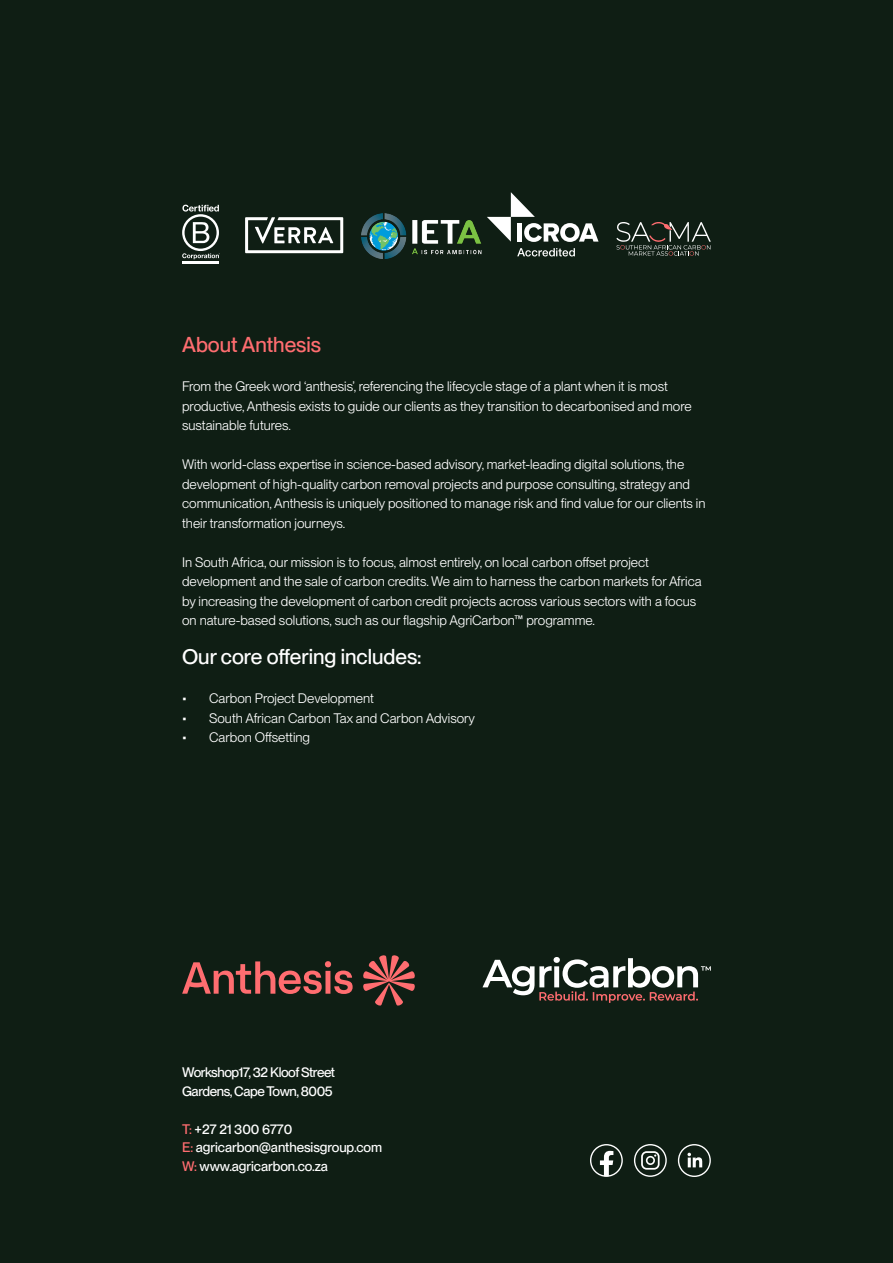
<style>
.page{position:relative;width:893px;height:1263px;background:#0f1e14}
.page>*{position:absolute;margin:0;border:0;box-sizing:border-box;transform-origin:0 0}
.t1{font:500 21px "PP Neue Montreal";color:#fff}
.t2{font:500 21px "PP Neue Montreal";color:#ff6d70}
.t3{font:13.5px/19.5px "PP Neue Montreal";color:#fff}
.t4{font:500 13.5px/18.8px "PP Neue Montreal";letter-spacing:-.01em;color:#fff}
.t5{font:500 13.5px "PP Neue Montreal";letter-spacing:-.03em;color:#fff}
.s1{color:#ff6d70}
</style>
<div class="page">
<svg style="left:482px;top:957px;width:229px;height:46px"></svg>
<div style="left:590px;top:1144px;width:33px;height:33px;border:1px solid #fff;border-radius:50%"></div>
<svg style="left:600px;top:1151px;width:13px;height:25px"></svg>
<div style="left:634px;top:1144px;width:33px;height:33px;border:1px solid #fff;border-radius:50%"></div>
<svg style="left:641px;top:1151px;width:19px;height:19px"></svg>
<div style="left:678px;top:1144px;width:33px;height:33px;border:1px solid #fff;border-radius:50%"></div>
<svg style="left:687px;top:1153px;width:15px;height:14px"></svg>
<svg style="left:245px;top:217px;width:98px;height:36px"></svg>
<svg style="left:487px;top:192px;width:112px;height:50px"></svg>
<svg style="left:517px;top:248px;width:58px;height:8px"></svg>
<img style="left:362px;top:214px;width:120px;height:45px">
<svg style="left:616px;top:222px;width:95px;height:34px"></svg>
<hr style="left:182px;top:261px;width:37px;height:2px;background:#fff">
<svg style="left:182px;top:205px;width:38px;height:54px"></svg>
<svg style="left:182px;top:961px;width:171px;height:33px"></svg>
<svg style="left:363px;top:955px;width:52px;height:51px"></svg>
<p class="t2" style="left:182px;top:332px;width:140px">About Anthesis</p>
<p class="t3" style="left:182px;top:377px;width:511px">From the Greek word ‘anthesis’, referencing the lifecycle stage of a plant when it is most productive, Anthesis exists to guide our clients as they transition to decarbonised and more sustainable futures.</p>
<p class="t3" style="left:182px;top:455px;width:525px">With world-class expertise in science-based advisory, market-leading digital solutions, the development of high-quality carbon removal projects and purpose consulting, strategy and communication, Anthesis is uniquely positioned to manage risk and find value for our clients in their transformation journeys.</p>
<p class="t3" style="left:182px;top:552px;width:521px">In South Africa, our mission is to focus, almost entirely, on local carbon offset project development and the sale of carbon credits. We aim to harness the carbon markets for Africa by increasing the development of carbon credit projects across various sectors with a focus on nature-based solutions, such as our flagship AgriCarbon™ programme.</p>
<p class="t1" style="left:182px;top:644px;width:241px">Our core offering includes:</p>
<p class="t3" style="left:182px;top:689px;width:193px">• Carbon Project Development</p>
<p class="t3" style="left:182px;top:708px;width:294px">• South African Carbon Tax and Carbon Advisory</p>
<p class="t3" style="left:182px;top:728px;width:129px">• Carbon Offsetting</p>
<p class="t5" style="left:182px;top:1064px;width:155px">Workshop17, 32 Kloof Street</p>
<p class="t5" style="left:182px;top:1083px;width:152px">Gardens, Cape Town, 8005</p>
<p class="t4" style="left:182px;top:1119px;width:202px"><span class="s1">T:</span> +27 21 300 6770<br><span class="s1">E:</span> agricarbon@anthesisgroup.com<br><span class="s1">W:</span> www.agricarbon.co.za</p>
</div>
